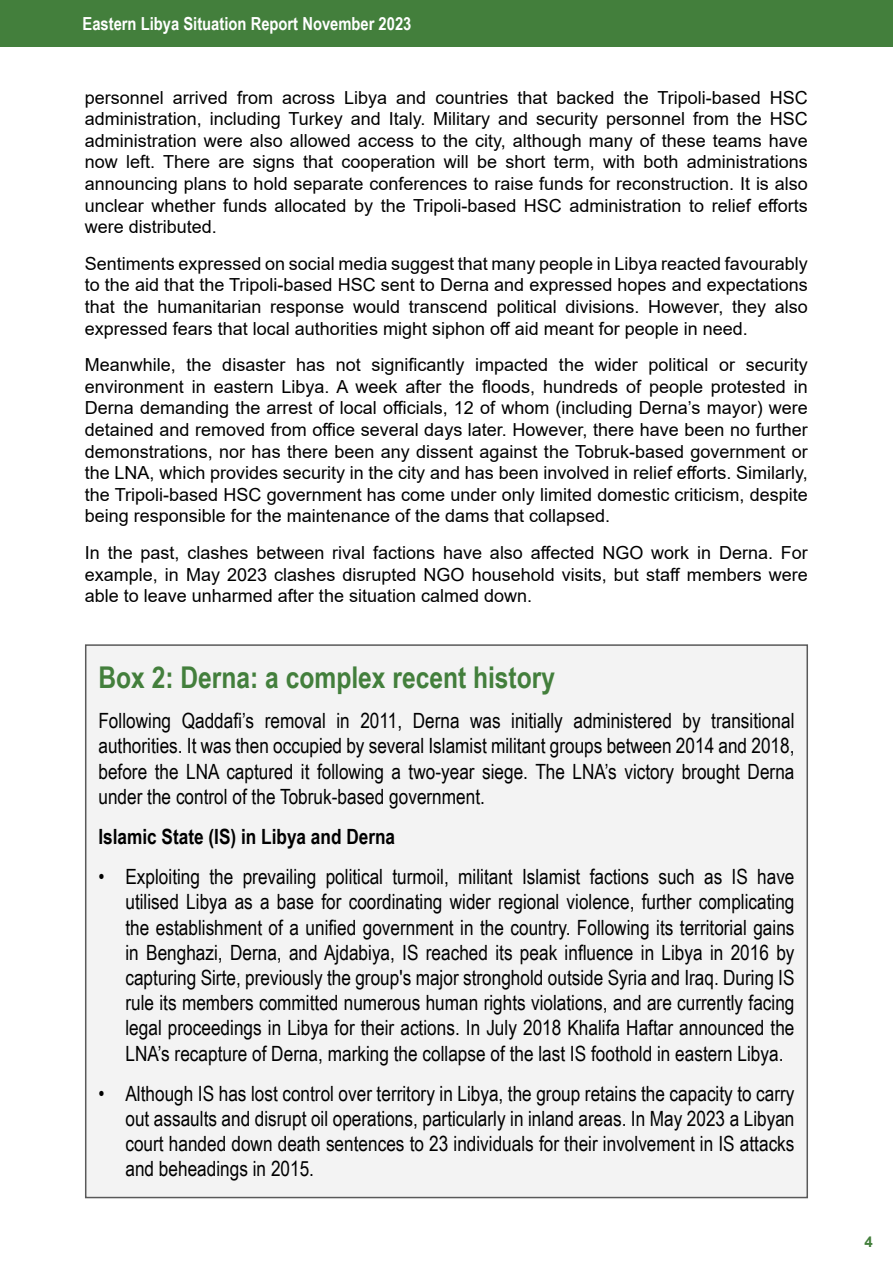
<style>
.page{position:relative;width:893px;height:1263px;background:#fff}
.page>*{position:absolute;margin:0;border:0;box-sizing:border-box;transform-origin:0 0}
.t1{font:700 30px "Arial Narrow";color:#437f3c}
.t2{font:21px/25.2px "Arial Narrow";color:#000;text-align:justify}
.t3{font:700 21px "Arial Narrow";color:#000}
.t4{font:18px/21.6px "Arial";color:#000;text-align:justify}
.t5{font:700 18px "Arial Narrow";color:#fff}
.t6{font:700 15px "Arial";color:#437f3c}
</style>
<div class="page">
<div style="left:0;top:0;width:893px;height:46px;background:#437f3c"></div>
<div style="left:86px;top:645px;width:721px;height:552px;background:#f3f3f3"></div>
<p class="t5" style="left:82px;top:10px;width:330px">Eastern Libya Situation Report November 2023</p>
<p class="t4" style="left:85px;top:86px;width:724px">personnel arrived from across Libya and countries that backed the Tripoli-based HSC administration, including Turkey and Italy. Military and security personnel from the HSC administration were also allowed access to the city, although many of these teams have now left. There are signs that cooperation will be short term, with both administrations announcing plans to hold separate conferences to raise funds for reconstruction. It is also unclear whether funds allocated by the Tripoli-based HSC administration to relief efforts were distributed.</p>
<p class="t4" style="left:85px;top:252px;width:724px">Sentiments expressed on social media suggest that many people in Libya reacted favourably to the aid that the Tripoli-based HSC sent to Derna and expressed hopes and expectations that the humanitarian response would transcend political divisions. However, they also expressed fears that local authorities might siphon off aid meant for people in need.</p>
<p class="t4" style="left:85px;top:354px;width:724px">Meanwhile, the disaster has not significantly impacted the wider political or security environment in eastern Libya. A week after the floods, hundreds of people protested in Derna demanding the arrest of local officials, 12 of whom (including Derna’s mayor) were detained and removed from office several days later. However, there have been no further demonstrations, nor has there been any dissent against the Tobruk-based government or the LNA, which provides security in the city and has been involved in relief efforts. Similarly, the Tripoli-based HSC government has come under only limited domestic criticism, despite being responsible for the maintenance of the dams that collapsed.</p>
<p class="t4" style="left:85px;top:542px;width:724px">In the past, clashes between rival factions have also affected NGO work in Derna. For example, in May 2023 clashes disrupted NGO household visits, but staff members were able to leave unharmed after the situation calmed down.</p>
<h1 class="t1" style="left:98px;top:655px;width:458px">Box 2: Derna: a complex recent history</h1>
<p class="t2" style="left:98px;top:707px;width:698px">Following Qaddafi’s removal in 2011, Derna was initially administered by transitional authorities. It was then occupied by several Islamist militant groups between 2014 and 2018, before the LNA captured it following a two-year siege. The LNA’s victory brought Derna under the control of the Tobruk-based government.</p>
<p class="t3" style="left:98px;top:821px;width:298px">Islamic State (IS) in Libya and Derna</p>
<p class="t2" style="left:125px;top:863px;width:671px;text-indent:-27px">• Exploiting the prevailing political turmoil, militant Islamist factions such as IS have utilised Libya as a base for coordinating wider regional violence, further complicating the establishment of a unified government in the country. Following its territorial gains in Benghazi, Derna, and Ajdabiya, IS reached its peak influence in Libya in 2016 by capturing Sirte, previously the group's major stronghold outside Syria and Iraq. During IS rule its members committed numerous human rights violations, and are currently facing legal proceedings in Libya for their actions. In July 2018 Khalifa Haftar announced the LNA’s recapture of Derna, marking the collapse of the last IS foothold in eastern Libya.</p>
<p class="t2" style="left:125px;top:1080px;width:670px;text-indent:-27px">• Although IS has lost control over territory in Libya, the group retains the capacity to carry out assaults and disrupt oil operations, particularly in inland areas. In May 2023 a Libyan court handed down death sentences to 23 individuals for their involvement in IS attacks and beheadings in 2015.</p>
<p class="t6" style="left:864px;top:1231px;width:10px">4</p>
</div>
